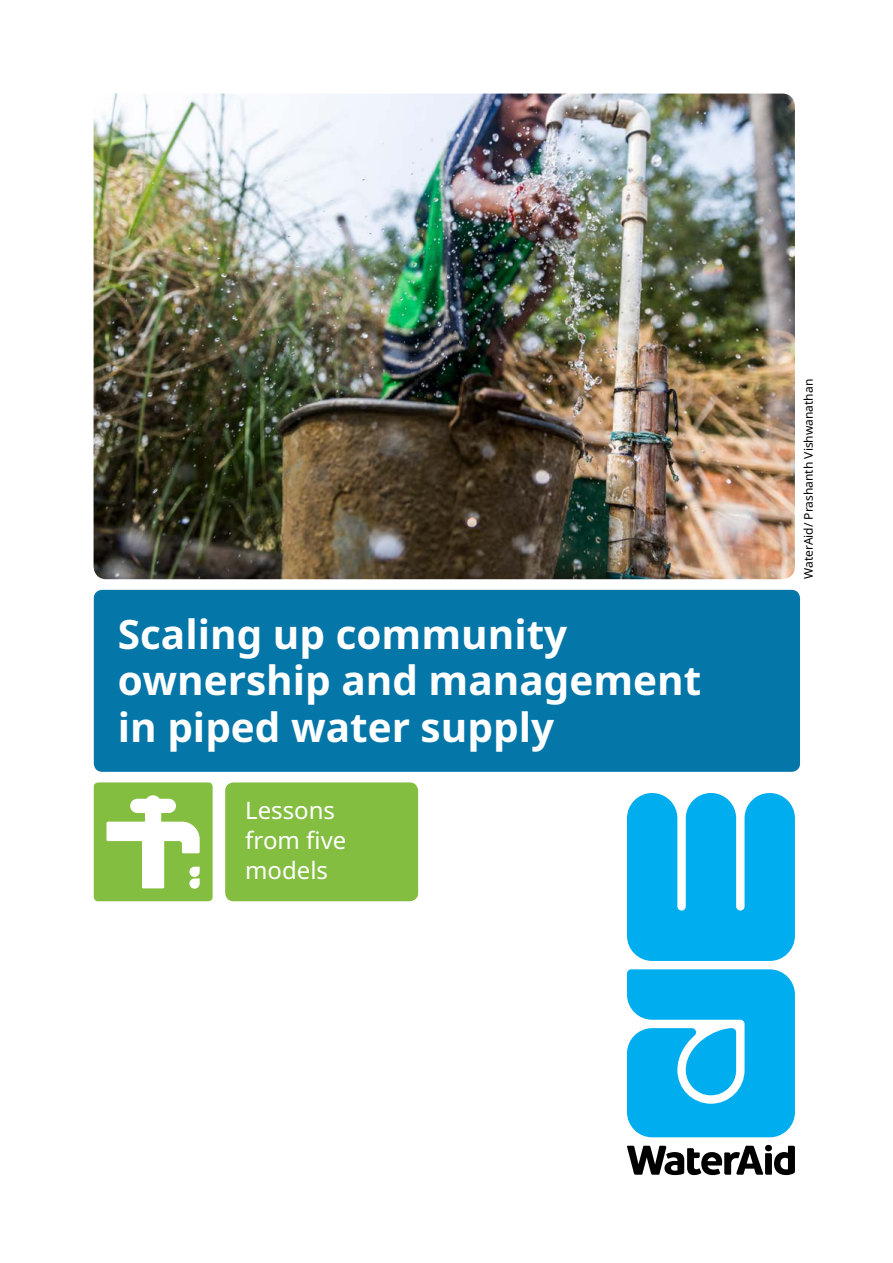
<style>
.page{position:relative;width:893px;height:1263px;background:#fff}
.page>*{position:absolute;margin:0;border:0;box-sizing:border-box;transform-origin:0 0}
.t1{font:700 40.5px/46.5px "Noto Sans";color:#fff}
.t2{font:24px/30px "Noto Sans";color:#fff}
.t3{font:12px "Noto Sans";color:#000}
</style>
<div class="page">
<div style="left:94px;top:590px;width:706px;height:182px;background:#0476a8;border-radius:9px"></div>
<div style="left:225px;top:782px;width:193px;height:119px;background:#84be41;border-radius:9px"></div>
<svg style="left:627px;top:793px;width:168px;height:168px;background:#19b6f0"></svg>
<svg style="left:627px;top:969px;width:168px;height:168px;background:#1eb7f0"></svg>
<svg style="left:627px;top:1145px;width:168px;height:30px"></svg>
<img style="left:94px;top:94px;width:701px;height:485px">
<div style="left:94px;top:782px;width:119px;height:119px;background:#84be41;border-radius:4px"></div>
<svg style="left:107px;top:795px;width:93px;height:94px"></svg>
<p class="t1" style="left:118px;top:610px;width:585px">Scaling up community ownership and management in piped water supply</p>
<p class="t2" style="left:245px;top:794px;width:103px">Lessons from five models</p>
<p class="t3" style="left:800px;top:579px;width:202px;rotate:-90deg">WaterAid/ Prashanth Vishwanathan</p>
</div>
